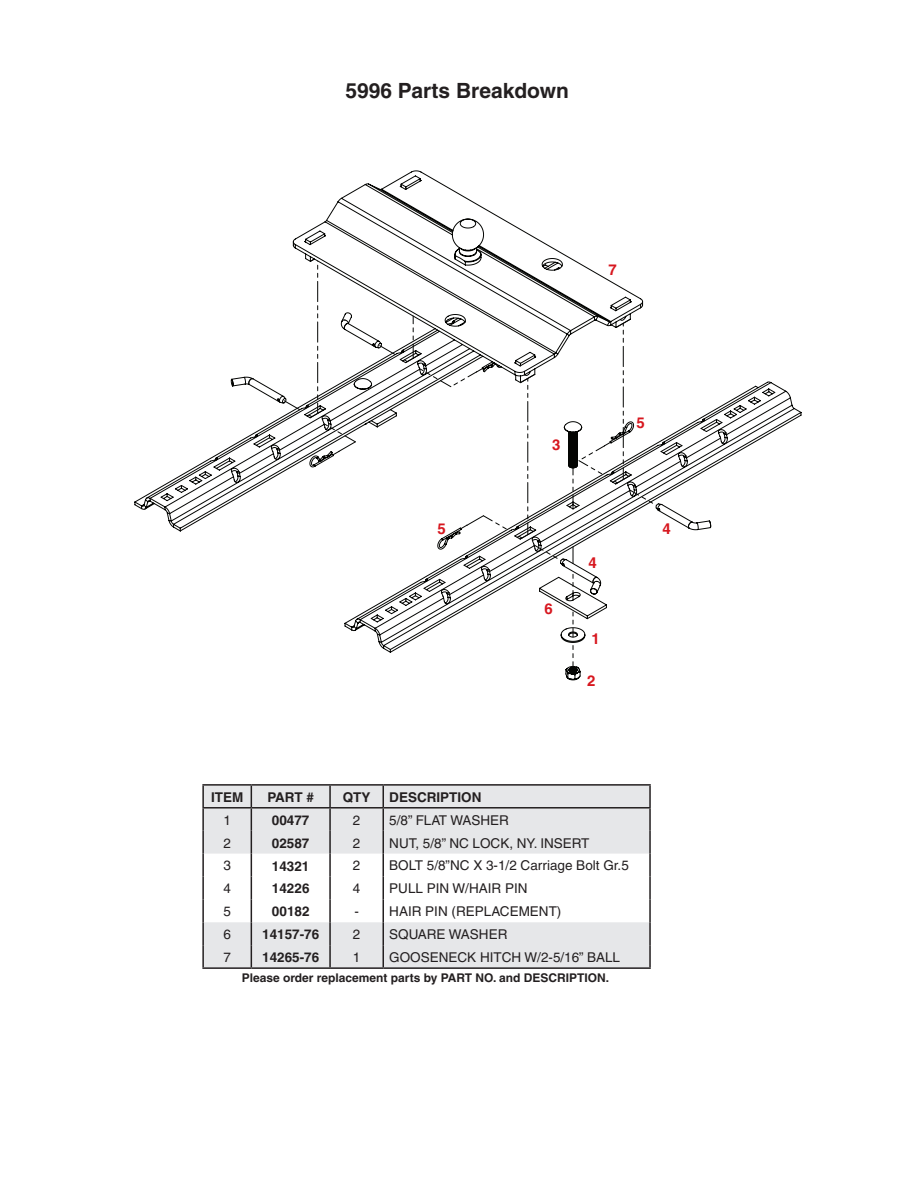
<style>
.page{position:relative;width:918px;height:1188px;background:#fff}
.page>*{position:absolute;margin:0;border:0;box-sizing:border-box;transform-origin:0 0}
.t1{font:700 21px "Helvetica";color:#231f20}
.t2{font:700 15px "Helvetica";color:#d7171f}
.t3{font:13.5px "Helvetica";color:#231f20}
.t4{font:700 13.5px "Helvetica";color:#231f20}
.t5{font:700 12px "Helvetica";color:#231f20}
</style>
<div class="page">
<svg style="left:204px;top:786px;width:445px;height:181px;fill:#e6e7e9"></svg>
<hr style="left:202px;top:784px;width:49px;height:2px;background:#231f20">
<hr style="left:202px;top:786px;width:2px;height:21px;background:#231f20">
<hr style="left:251px;top:784px;width:79px;height:2px;background:#231f20">
<hr style="left:330px;top:784px;width:53px;height:2px;background:#231f20">
<hr style="left:329px;top:786px;width:2px;height:21px;background:#231f20">
<hr style="left:383px;top:784px;width:268px;height:2px;background:#231f20">
<hr style="left:649px;top:786px;width:2px;height:21px;background:#231f20">
<hr style="left:202px;top:807px;width:49px;height:2px;background:#231f20">
<hr style="left:202px;top:809px;width:2px;height:22px;background:#231f20">
<hr style="left:251px;top:807px;width:79px;height:2px;background:#231f20">
<hr style="left:330px;top:807px;width:53px;height:2px;background:#231f20">
<hr style="left:329px;top:809px;width:2px;height:22px;background:#231f20">
<hr style="left:383px;top:807px;width:268px;height:2px;background:#231f20">
<hr style="left:649px;top:809px;width:2px;height:22px;background:#231f20">
<hr style="left:202px;top:831px;width:2px;height:23px;background:#231f20">
<hr style="left:329px;top:831px;width:2px;height:23px;background:#231f20">
<hr style="left:649px;top:831px;width:2px;height:23px;background:#231f20">
<hr style="left:202px;top:854px;width:2px;height:23px;background:#231f20">
<hr style="left:329px;top:854px;width:2px;height:23px;background:#231f20">
<hr style="left:649px;top:854px;width:2px;height:23px;background:#231f20">
<hr style="left:202px;top:877px;width:2px;height:22px;background:#231f20">
<hr style="left:329px;top:877px;width:2px;height:22px;background:#231f20">
<hr style="left:649px;top:877px;width:2px;height:22px;background:#231f20">
<hr style="left:202px;top:899px;width:2px;height:23px;background:#231f20">
<hr style="left:329px;top:899px;width:2px;height:23px;background:#231f20">
<hr style="left:649px;top:899px;width:2px;height:23px;background:#231f20">
<hr style="left:202px;top:922px;width:2px;height:23px;background:#231f20">
<hr style="left:329px;top:922px;width:2px;height:23px;background:#231f20">
<hr style="left:649px;top:922px;width:2px;height:23px;background:#231f20">
<hr style="left:202px;top:945px;width:2px;height:22px;background:#231f20">
<svg style="left:251px;top:786px;width:1px;height:181px"></svg>
<hr style="left:329px;top:945px;width:2px;height:22px;background:#231f20">
<svg style="left:383px;top:786px;width:1px;height:181px"></svg>
<hr style="left:649px;top:945px;width:2px;height:22px;background:#231f20">
<hr style="left:202px;top:967px;width:49px;height:2px;background:#231f20">
<hr style="left:251px;top:967px;width:79px;height:2px;background:#231f20">
<hr style="left:330px;top:967px;width:53px;height:2px;background:#231f20">
<hr style="left:383px;top:967px;width:268px;height:2px;background:#231f20">
<svg style="left:134px;top:170px;width:668px;height:511px"></svg>
<svg style="left:248px;top:378px;width:6px;height:7px"></svg>
<svg style="left:688px;top:522px;width:5px;height:7px"></svg>
<svg style="left:592px;top:577px;width:6px;height:7px"></svg>
<svg style="left:573px;top:547px;width:1px;height:17px"></svg>
<svg style="left:573px;top:571px;width:1px;height:29px"></svg>
<svg style="left:569px;top:610px;width:8px;height:62px"></svg>
<svg style="left:283px;top:400px;width:18px;height:11px"></svg>
<svg style="left:308px;top:258px;width:48px;height:198px"></svg>
<svg style="left:379px;top:345px;width:17px;height:10px"></svg>
<svg style="left:404px;top:316px;width:80px;height:72px"></svg>
<svg style="left:568px;top:318px;width:89px;height:191px"></svg>
<svg style="left:518px;top:374px;width:44px;height:187px"></svg>
<svg style="left:460px;top:515px;width:51px;height:17px"></svg>
<h1 class="t1" style="left:345px;top:78px;width:225px">5996 Parts Breakdown</h1>
<p class="t2" style="left:608px;top:261px;width:10px">7</p>
<p class="t2" style="left:438px;top:520px;width:10px">5</p>
<p class="t2" style="left:552px;top:435px;width:10px">3</p>
<p class="t2" style="left:544px;top:600px;width:10px">6</p>
<p class="t2" style="left:589px;top:554px;width:10px">4</p>
<p class="t2" style="left:592px;top:630px;width:10px">1</p>
<p class="t2" style="left:587px;top:672px;width:10px">2</p>
<p class="t2" style="left:637px;top:414px;width:10px">5</p>
<p class="t2" style="left:663px;top:520px;width:10px">4</p>
<p class="t4" style="left:211px;top:789px;width:34px">ITEM</p>
<p class="t4" style="left:268px;top:789px;width:48px">PART #</p>
<p class="t4" style="left:343px;top:789px;width:29px">QTY</p>
<p class="t4" style="left:389px;top:789px;width:94px">DESCRIPTION</p>
<p class="t3" style="left:223px;top:812px;width:9px">1</p>
<p class="t4" style="left:272px;top:812px;width:39px">00477</p>
<p class="t3" style="left:353px;top:812px;width:9px">2</p>
<p class="t3" style="left:389px;top:812px;width:121px">5/8” FLAT WASHER</p>
<p class="t3" style="left:224px;top:835px;width:9px">2</p>
<p class="t4" style="left:272px;top:835px;width:39px">02587</p>
<p class="t3" style="left:353px;top:835px;width:9px">2</p>
<p class="t3" style="left:389px;top:835px;width:202px">NUT, 5/8” NC LOCK, NY. INSERT</p>
<p class="t3" style="left:224px;top:858px;width:9px">3</p>
<p class="t4" style="left:272px;top:858px;width:39px">14321</p>
<p class="t3" style="left:353px;top:858px;width:9px">2</p>
<p class="t3" style="left:389px;top:858px;width:241px">BOLT 5/8”NC X 3-1/2 Carriage Bolt Gr.5</p>
<p class="t3" style="left:224px;top:881px;width:9px">4</p>
<p class="t4" style="left:272px;top:880px;width:39px">14226</p>
<p class="t3" style="left:353px;top:881px;width:9px">4</p>
<p class="t3" style="left:389px;top:881px;width:140px">PULL PIN W/HAIR PIN</p>
<p class="t3" style="left:224px;top:904px;width:9px">5</p>
<p class="t4" style="left:272px;top:903px;width:39px">00182</p>
<p class="t3" style="left:354px;top:904px;width:208px">- HAIR PIN (REPLACEMENT)</p>
<p class="t3" style="left:224px;top:927px;width:9px">6</p>
<p class="t4" style="left:262px;top:926px;width:59px">14157-76</p>
<p class="t3" style="left:353px;top:927px;width:9px">2</p>
<p class="t3" style="left:389px;top:927px;width:120px">SQUARE WASHER</p>
<p class="t3" style="left:224px;top:950px;width:9px">7</p>
<p class="t4" style="left:262px;top:949px;width:59px">14265-76</p>
<p class="t3" style="left:353px;top:950px;width:9px">1</p>
<p class="t3" style="left:389px;top:950px;width:232px">GOOSENECK HITCH W/2-5/16” BALL</p>
<p class="t5" style="left:242px;top:970px;width:369px">Please order replacement parts by PART NO. and DESCRIPTION.</p>
</div>
